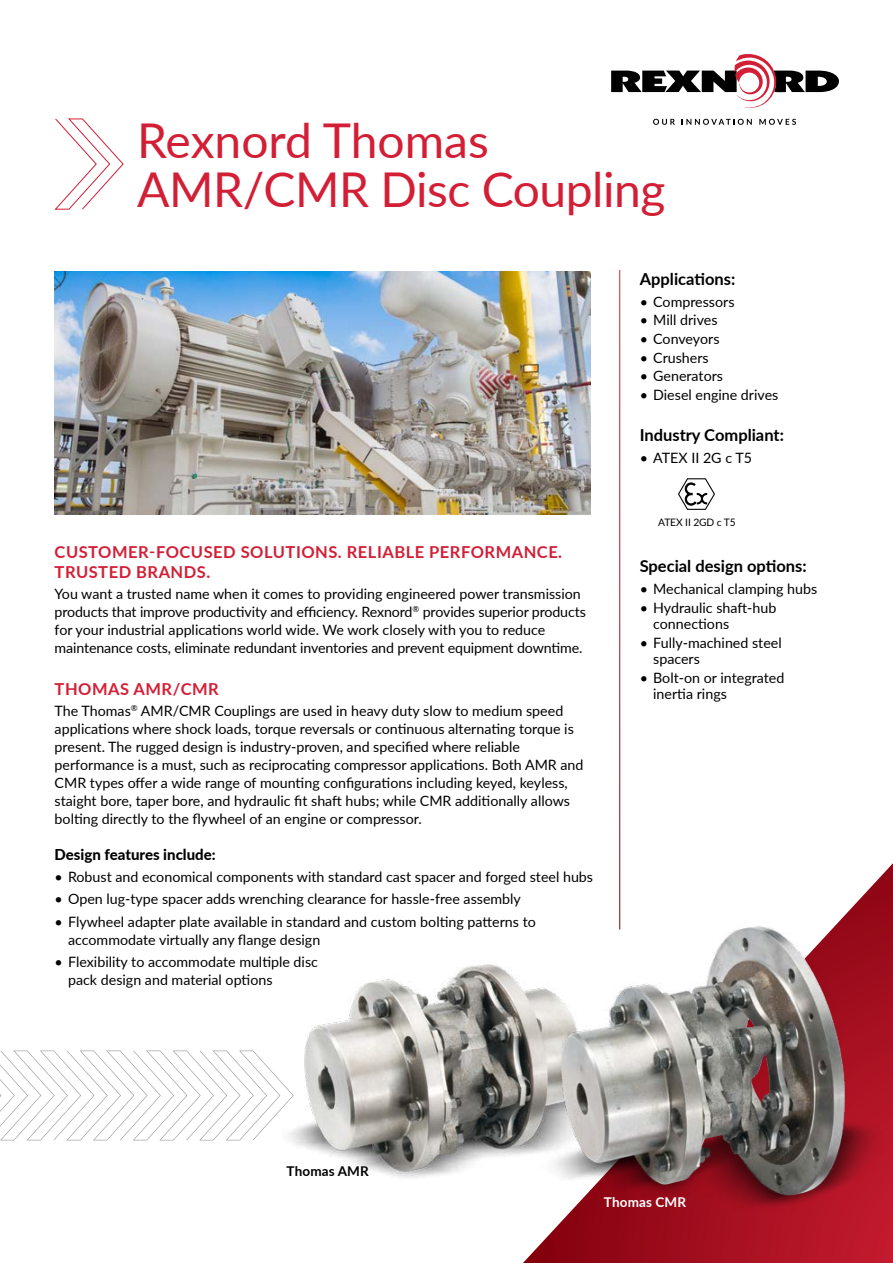
<style>
.page{position:relative;width:893px;height:1263px;background:#fff}
.page>*{position:absolute;margin:0;border:0;box-sizing:border-box;transform-origin:0 0}
.t1{font:48px/49.5px "Lato";letter-spacing:-.01em;color:#d31f36}
.t2{font:700 16.5px/19.5px "Lato";letter-spacing:.03em;color:#d31f36}
.t3{font:700 16.5px "Lato";color:#000}
.t4{font:800 15px "Lato";color:#000}
.t5{font:14.25px/18px "Lato";color:#000}
.t6{font:700 13.5px "Lato";letter-spacing:.01em;color:#000}
.t7{font:700 13.5px "Lato";letter-spacing:.01em;color:#fff}
.t8{font:10.35px "Lato";letter-spacing:-.01em;color:#000}
</style>
<div class="page">
<svg style="left:686px;top:863px;width:207px;height:400px"></svg>
<svg style="left:611px;top:54px;width:228px;height:54px"></svg>
<svg style="left:653px;top:119px;width:22px;height:6px"></svg>
<svg style="left:682px;top:119px;width:70px;height:6px"></svg>
<svg style="left:759px;top:119px;width:37px;height:6px"></svg>
<svg style="left:54px;top:118px;width:70px;height:92px"></svg>
<svg style="left:0;top:1050px;width:225px;height:90px"></svg>
<svg style="left:678px;top:478px;width:37px;height:32px"></svg>
<img style="left:55px;top:272px;width:536px;height:243px">
<img style="left:225px;top:837px;width:461px;height:426px">
<img style="left:453px;top:912px;width:440px;height:326px">
<h1 class="t1" style="left:137px;top:113px;width:530px">Rexnord Thomas<br>AMR/CMR Disc Coupling</h1>
<p class="t3" style="left:640px;top:267px;width:97px">Applications:</p>
<p class="t5" style="left:640px;top:292px;width:96px">• Compressors</p>
<p class="t5" style="left:640px;top:311px;width:79px">• Mill drives</p>
<p class="t5" style="left:640px;top:329px;width:81px">• Conveyors</p>
<p class="t5" style="left:640px;top:348px;width:71px">• Crushers</p>
<p class="t5" style="left:640px;top:367px;width:85px">• Generators</p>
<p class="t5" style="left:640px;top:385px;width:140px">• Diesel engine drives</p>
<p class="t3" style="left:640px;top:423px;width:146px">Industry Compliant:</p>
<p class="t5" style="left:640px;top:448px;width:114px">• ATEX II 2G c T5</p>
<p class="t2" style="left:55px;top:541px;width:509px">CUSTOMER-FOCUSED SOLUTIONS. RELIABLE PERFORMANCE.<br>TRUSTED BRANDS.</p>
<p class="t5" style="left:55px;top:584px;width:533px">You want a trusted name when it comes to providing engineered power transmission products that improve productivity and efficiency. Rexnord<sup>®</sup> provides superior products for your industrial applications world wide. We work closely with you to reduce maintenance costs, eliminate redundant inventories and prevent equipment downtime.</p>
<p class="t2" style="left:55px;top:678px;width:166px">THOMAS AMR/CMR</p>
<p class="t5" style="left:55px;top:701px;width:530px">The Thomas<sup>®</sup> AMR/CMR Couplings are used in heavy duty slow to medium speed applications where shock loads, torque reversals or continuous alternating torque is present. The rugged design is industry-proven, and specified where reliable performance is a must, such as reciprocating compressor applications. Both AMR and CMR types offer a wide range of mounting configurations including keyed, keyless, staight bore, taper bore, and hydraulic fit shaft hubs; while CMR additionally allows bolting directly to the flywheel of an engine or compressor.</p>
<p class="t4" style="left:55px;top:844px;width:163px">Design features include:</p>
<p class="t5" style="left:55px;top:867px;width:540px">• Robust and economical components with standard cast spacer and forged steel hubs</p>
<p class="t5" style="left:55px;top:889px;width:468px">• Open lug-type spacer adds wrenching clearance for hassle-free assembly</p>
<p class="t5" style="left:68px;top:912px;width:469px;text-indent:-13px">• Flywheel adapter plate available in standard and custom bolting patterns to accommodate virtually any flange design</p>
<p class="t5" style="left:68px;top:953px;width:251px;text-indent:-13px">• Flexibility to accommodate multiple disc pack design and material options</p>
<p class="t8" style="left:658px;top:515px;width:79px">ATEX II 2GD c T5</p>
<p class="t3" style="left:640px;top:554px;width:168px">Special design options:</p>
<p class="t5" style="left:640px;top:579px;width:179px">• Mechanical clamping hubs</p>
<p class="t5" style="left:653px;top:598px;width:125px;line-height:16.5px;text-indent:-13px">• Hydraulic shaft-hub connections</p>
<p class="t5" style="left:653px;top:634px;width:130px;line-height:16.5px;text-indent:-13px">• Fully-machined steel spacers</p>
<p class="t5" style="left:653px;top:669px;width:133px;line-height:16.5px;text-indent:-13px">• Bolt-on or integrated inertia rings</p>
<p class="t6" style="left:287px;top:1161px;width:84px">Thomas AMR</p>
<p class="t7" style="left:604px;top:1192px;width:84px">Thomas CMR</p>
</div>
